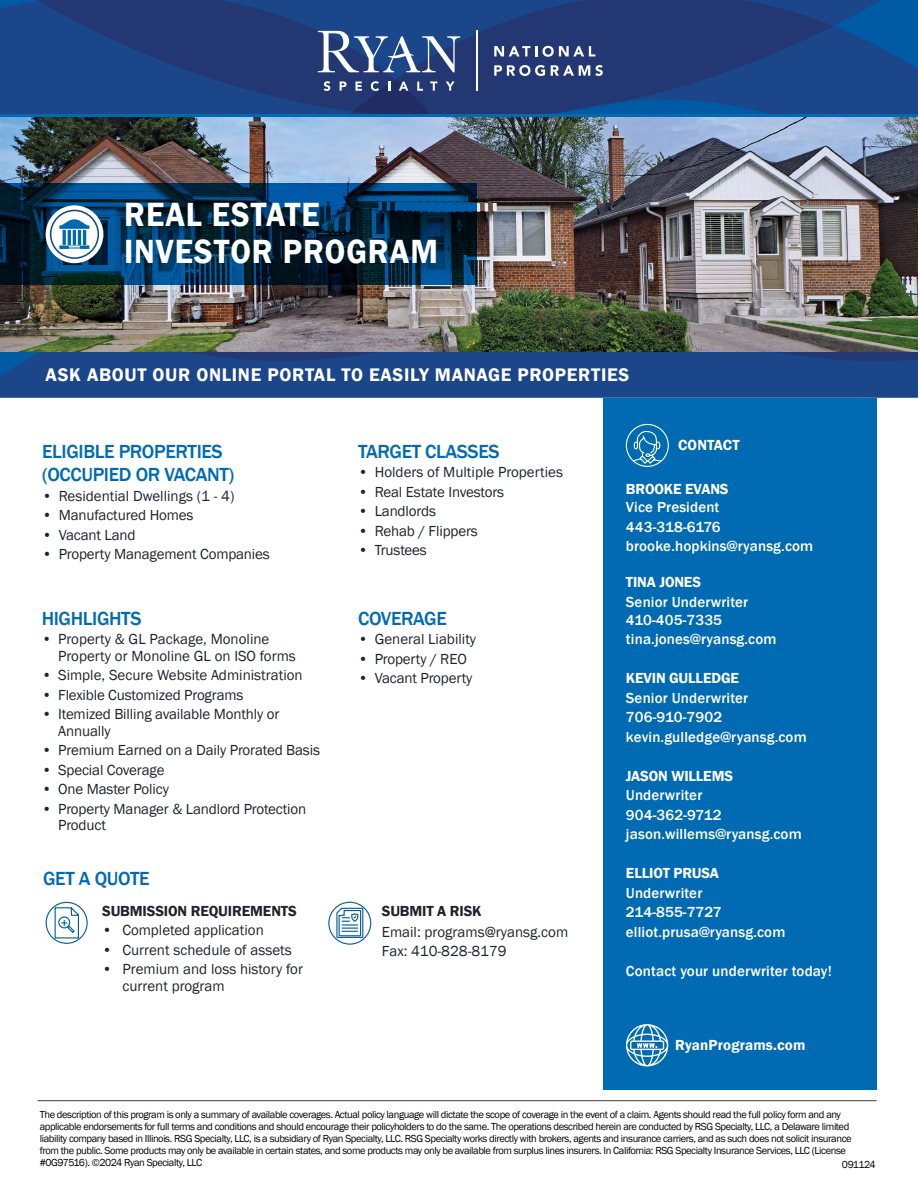
<style>
.page{position:relative;width:918px;height:1188px;background:#fff}
.page>*{position:absolute;margin:0;border:0;box-sizing:border-box;transform-origin:0 0}
.t1{font:600 34.5px/37.5px "Franklin Gothic";letter-spacing:.03em;color:#fff;scale:.93 1}
.t2{font:500 19.5px/23.4px "Franklin Gothic";letter-spacing:-.02em;color:#006ab3}
.t3{font:600 18.75px "Franklin Gothic";letter-spacing:.035em;color:#fff}
.t4{font:15px/16.5px "Franklin Gothic";letter-spacing:-.01em;color:#1d242f}
.t5{font:15px/16.5px "Franklin Gothic";color:#1e242e}
.t6{font:500 15px/19.5px "Franklin Gothic";letter-spacing:.01em;color:#fff}
.t7{font:600 15px "Franklin Gothic";letter-spacing:-.01em;color:#fff}
.t8{font:600 15px "Franklin Gothic";letter-spacing:-.01em;color:#1e242e}
.t9{font:600 15px "Franklin Gothic";letter-spacing:.01em;color:#fff}
.t10{font:700 11.25px "Myriad Pro";color:#005b9d}
.t11{font:10.5px/12px "Franklin Gothic";letter-spacing:-.04em;color:#000}
</style>
<div class="page">
<svg style="left:0;top:0;width:918px;height:114px;fill:#1b4689"></svg>
<svg style="left:834px;top:26px;width:84px;height:88px;fill:#1b4689"></svg>
<svg style="left:460px;top:0;width:374px;height:114px;fill:#233873"></svg>
<svg style="left:38px;top:0;width:422px;height:114px"></svg>
<svg style="left:494px;top:46px;width:43px;height:10px"></svg>
<svg style="left:543px;top:46px;width:52px;height:11px"></svg>
<svg style="left:494px;top:65px;width:51px;height:11px"></svg>
<svg style="left:551px;top:65px;width:52px;height:11px"></svg>
<hr style="left:477px;top:31px;width:1px;height:60px;background:#fff">
<svg style="left:0;top:114px;width:918px;height:4px;fill:#006ab2"></svg>
<img style="left:0;top:118px;width:918px;height:235px">
<div style="left:603px;top:397px;width:274px;height:693px;background:#006ab2"></div>
<div style="left:0;top:353px;width:918px;height:44px;background:#1b4689"></div>
<svg style="left:0;top:184px;width:477px;height:101px"></svg>
<svg style="left:45px;top:901px;width:43px;height:43px"></svg>
<div style="left:328px;top:902px;width:43px;height:43px;border:1px solid #005b9d;border-radius:50%"></div>
<svg style="left:336px;top:907px;width:28px;height:32px"></svg>
<svg style="left:625px;top:423px;width:44px;height:44px"></svg>
<svg style="left:626px;top:1024px;width:42px;height:42px"></svg>
<hr style="left:38px;top:1100px;width:839px;height:1px;background:#353b46">
<svg style="left:46px;top:205px;width:57px;height:58px"></svg>
<svg style="left:51px;top:210px;width:47px;height:48px"></svg>
<div style="left:50px;top:210px;width:49px;height:49px;border:2px solid #154988;border-radius:50%"></div>
<svg style="left:59px;top:219px;width:30px;height:10px"></svg>
<hr style="left:63px;top:230px;width:3px;height:15px;background:#006ab2">
<hr style="left:68px;top:230px;width:3px;height:15px;background:#006ab2">
<hr style="left:78px;top:230px;width:3px;height:15px;background:#006ab2">
<hr style="left:73px;top:230px;width:3px;height:15px;background:#006ab2">
<hr style="left:83px;top:230px;width:3px;height:15px;background:#006ab2">
<svg style="left:59px;top:245px;width:30px;height:4px"></svg>
<svg style="left:69px;top:246px;width:11px;height:3px"></svg>
<h1 class="t1" style="left:124px;top:196px;width:339px">REAL ESTATE<br>INVESTOR PROGRAM</h1>
<h3 class="t3" style="left:46px;top:363px;width:585px">ASK ABOUT OUR ONLINE PORTAL TO EASILY MANAGE PROPERTIES</h3>
<h2 class="t2" style="left:42px;top:440px;width:193px">ELIGIBLE PROPERTIES (OCCUPIED OR VACANT)</h2>
<h3 class="t5" style="left:42px;top:488px;width:194px">• Residential Dwellings (1 - 4)</h3>
<h3 class="t4" style="left:42px;top:507px;width:153px">• Manufactured Homes</h3>
<h3 class="t4" style="left:42px;top:527px;width:95px">• Vacant Land</h3>
<h3 class="t4" style="left:42px;top:546px;width:229px">• Property Management Companies</h3>
<h2 class="t2" style="left:42px;top:607px;width:101px">HIGHLIGHTS</h2>
<h3 class="t5" style="left:58px;top:632px;width:239px;text-indent:-16px">• Property &amp; GL Package, Monoline<br>Property or Monoline GL on ISO forms</h3>
<h3 class="t5" style="left:42px;top:668px;width:263px">• Simple, Secure Website Administration</h3>
<h3 class="t4" style="left:42px;top:687px;width:203px">• Flexible Customized Programs</h3>
<h3 class="t4" style="left:58px;top:707px;width:223px;text-indent:-16px">• Itemized Billing available Monthly or<br>Annually</h3>
<h3 class="t4" style="left:42px;top:743px;width:280px">• Premium Earned on a Daily Prorated Basis</h3>
<h3 class="t4" style="left:42px;top:762px;width:124px">• Special Coverage</h3>
<h3 class="t4" style="left:42px;top:782px;width:129px">• One Master Policy</h3>
<h3 class="t4" style="left:58px;top:801px;width:250px;text-indent:-16px">• Property Manager &amp; Landlord Protection<br>Product</h3>
<h2 class="t2" style="left:43px;top:867px;width:108px">GET A QUOTE</h2>
<h3 class="t8" style="left:102px;top:902px;width:196px">SUBMISSION REQUIREMENTS</h3>
<h3 class="t5" style="left:102px;top:922px;width:163px">• Completed application</h3>
<h3 class="t5" style="left:102px;top:942px;width:191px">• Current schedule of assets</h3>
<h3 class="t5" style="left:122px;top:961px;width:182px;text-indent:-20px">• Premium and loss history for current program</h3>
<p class="t10" style="left:61px;top:914px;width:8px">+</p>
<h2 class="t2" style="left:358px;top:440px;width:143px">TARGET CLASSES</h2>
<h3 class="t5" style="left:358px;top:464px;width:206px">• Holders of Multiple Properties</h3>
<h3 class="t4" style="left:358px;top:484px;width:148px">• Real Estate Investors</h3>
<h3 class="t4" style="left:358px;top:503px;width:79px">• Landlords</h3>
<h3 class="t4" style="left:358px;top:523px;width:121px">• Rehab / Flippers</h3>
<h3 class="t4" style="left:358px;top:542px;width:70px">• Trustees</h3>
<h2 class="t2" style="left:358px;top:607px;width:90px">COVERAGE</h2>
<h3 class="t5" style="left:358px;top:632px;width:119px">• General Liability</h3>
<h3 class="t4" style="left:358px;top:651px;width:110px">• Property / REO</h3>
<h3 class="t4" style="left:358px;top:671px;width:116px">• Vacant Property</h3>
<h3 class="t8" style="left:382px;top:902px;width:101px">SUBMIT A RISK</h3>
<h3 class="t5" style="left:382px;top:922px;width:188px;line-height:19.5px">Email: programs@ryansg.com<br>Fax: 410-828-8179</h3>
<h3 class="t9" style="left:678px;top:436px;width:63px">CONTACT</h3>
<h3 class="t7" style="left:626px;top:480px;width:104px">BROOKE EVANS</h3>
<h3 class="t6" style="left:626px;top:498px;width:189px">Vice President<br>443-318-6176 brooke.hopkins@ryansg.com</h3>
<h3 class="t7" style="left:626px;top:573px;width:77px">TINA JONES</h3>
<h3 class="t6" style="left:626px;top:593px;width:124px;line-height:18px">Senior Underwriter<br>410-405-7335</h3>
<h3 class="t6" style="left:626px;top:630px;width:152px">tina.jones@ryansg.com</h3>
<h3 class="t7" style="left:626px;top:669px;width:115px">KEVIN GULLEDGE</h3>
<h3 class="t6" style="left:626px;top:688px;width:182px">Senior Underwriter<br>706-910-7902 kevin.gulledge@ryansg.com</h3>
<h3 class="t7" style="left:626px;top:767px;width:109px">JASON WILLEMS</h3>
<h3 class="t6" style="left:626px;top:786px;width:177px">Underwriter<br>904-362-9712 jason.willems@ryansg.com</h3>
<h3 class="t7" style="left:626px;top:864px;width:95px">ELLIOT PRUSA</h3>
<h3 class="t6" style="left:626px;top:883px;width:161px">Underwriter<br>214-855-7727 elliot.prusa@ryansg.com</h3>
<h3 class="t6" style="left:626px;top:961px;width:207px">Contact your underwriter today!</h3>
<h3 class="t9" style="left:675px;top:1036px;width:132px">RyanPrograms.com</h3>
<p class="t11" style="left:40px;top:1109px;width:813px">The description of this program is only a summary of available coverages. Actual policy language will dictate the scope of coverage in the event of a claim. Agents should read the full policy form and any applicable endorsements for full terms and conditions and should encourage their policyholders to do the same. The operations described herein are conducted by RSG Specialty, LLC, a Delaware limited liability company based in Illinois. RSG Specialty, LLC, is a subsidiary of Ryan Specialty, LLC. RSG Specialty works directly with brokers, agents and insurance carriers, and as such does not solicit insurance from the public. Some products may only be available in certain states, and some products may only be available from surplus lines insurers. In California: RSG Specialty Insurance Services, LLC (License #0G97516). ©2024 Ryan Specialty, LLC</p>
<p class="t11" style="left:842px;top:1159px;width:35px">091124</p>
</div>
